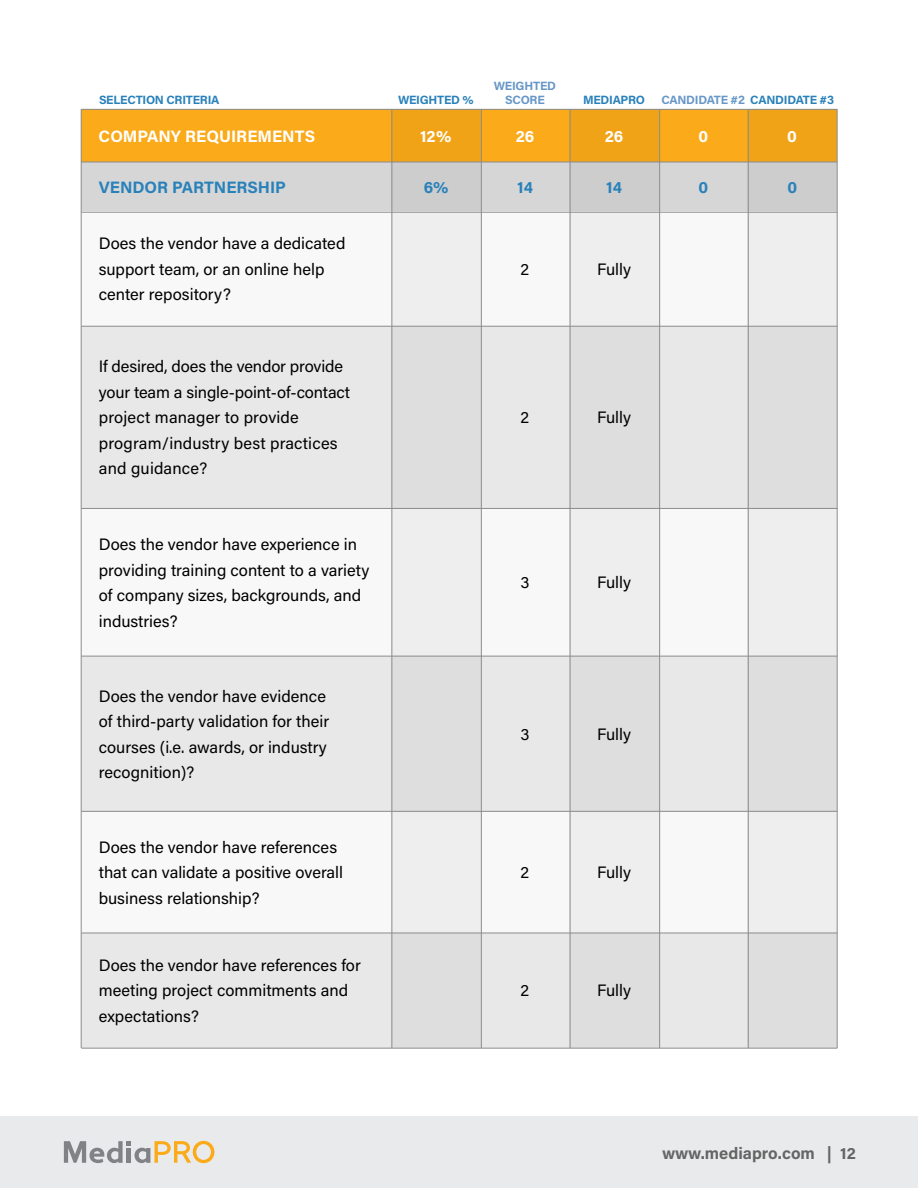
<style>
.page{position:relative;width:918px;height:1188px;background:#fff}
.page>*{position:absolute;margin:0;border:0;box-sizing:border-box;transform-origin:0 0}
.t1{font:16.5px/25.5px "Acumin Pro";color:#000}
.t2{font:700 16.5px "Acumin Pro";color:#fff}
.t3{font:700 16.5px "Acumin Pro";color:#2981ba}
.t4{font:700 16.5px "Acumin Pro";color:#656565}
.t5{font:700 12px/13.6px "Acumin Pro";letter-spacing:-.02em;color:#6797c8;text-align:center}
.t6{font:700 12px "Acumin Pro";letter-spacing:-.02em;color:#2981ba}
.s1{color:#2981ba}
</style>
<div class="page">
<div style="left:0;top:1116px;width:918px;height:72px;background:#e9eaeb"></div>
<svg style="left:64px;top:1141px;width:150px;height:22px"></svg>
<div style="left:81px;top:162px;width:756px;height:50px;background:#d6d6d6"></div>
<div style="left:81px;top:211px;width:756px;height:115px;background:#f8f8f8"></div>
<div style="left:81px;top:326px;width:756px;height:183px;background:#e8e8e8"></div>
<div style="left:81px;top:110px;width:756px;height:52px;background:#fbaa19"></div>
<div style="left:81px;top:812px;width:756px;height:121px;background:#f8f8f8"></div>
<div style="left:81px;top:509px;width:756px;height:147px;background:#f8f8f8"></div>
<div style="left:81px;top:933px;width:756px;height:115px;background:#e8e8e8"></div>
<div style="left:81px;top:656px;width:756px;height:156px;background:#e8e8e8"></div>
<svg style="left:749px;top:110px;width:88px;height:938px;fill:#dedede"></svg>
<svg style="left:571px;top:161px;width:88px;height:887px;fill:#dedede"></svg>
<svg style="left:391px;top:110px;width:90px;height:938px;fill:#dedede"></svg>
<hr style="left:81px;top:109px;width:756px;height:1px;background:#8a8c8e">
<hr style="left:81px;top:162px;width:756px;height:1px;background:#8a8c8e">
<hr style="left:81px;top:212px;width:756px;height:1px;background:#8a8c8e">
<hr style="left:81px;top:326px;width:756px;height:1px;background:#8a8c8e">
<hr style="left:81px;top:508px;width:756px;height:1px;background:#8a8c8e">
<hr style="left:81px;top:656px;width:756px;height:1px;background:#8a8c8e">
<hr style="left:81px;top:811px;width:756px;height:1px;background:#8a8c8e">
<hr style="left:81px;top:933px;width:756px;height:1px;background:#8a8c8e">
<hr style="left:81px;top:1048px;width:756px;height:1px;background:#8a8c8e">
<hr style="left:81px;top:109px;width:1px;height:939px;background:#8a8c8e">
<hr style="left:392px;top:109px;width:1px;height:939px;background:#8a8c8e">
<hr style="left:481px;top:109px;width:1px;height:939px;background:#8a8c8e">
<hr style="left:570px;top:109px;width:1px;height:939px;background:#8a8c8e">
<hr style="left:659px;top:109px;width:1px;height:939px;background:#8a8c8e">
<hr style="left:748px;top:109px;width:1px;height:939px;background:#8a8c8e">
<hr style="left:837px;top:109px;width:1px;height:939px;background:#8a8c8e">
<p class="t5" style="left:494px;top:78px;width:64px">WEIGHTED<br>SCORE</p>
<p class="t6" style="left:99px;top:91px;width:122px">SELECTION CRITERIA</p>
<p class="t6" style="left:398px;top:91px;width:77px">WEIGHTED %</p>
<p class="t6" style="left:583px;top:91px;width:64px">MEDIAPRO</p>
<p class="t5" style="left:661px;top:92px;width:174px">CANDIDATE #2 <span class="s1">CANDIDATE #3</span></p>
<p class="t2" style="left:99px;top:125px;width:218px">COMPANY REQUIREMENTS</p>
<p class="t3" style="left:99px;top:176px;width:189px">VENDOR PARTNERSHIP</p>
<p class="t1" style="left:99px;top:230px;width:248px">Does the vendor have a dedicated support team, or an online help center repository?</p>
<p class="t1" style="left:99px;top:353px;width:253px">If desired, does the vendor provide your team a single-point-of-contact project manager to provide program/industry best practices and guidance?</p>
<p class="t1" style="left:99px;top:531px;width:272px">Does the vendor have experience in providing training content to a variety of company sizes, backgrounds, and industries?</p>
<p class="t1" style="left:99px;top:682px;width:232px">Does the vendor have evidence of third-party validation for their courses (i.e. awards, or industry recognition)?</p>
<p class="t1" style="left:99px;top:834px;width:246px">Does the vendor have references that can validate a positive overall business relationship?</p>
<p class="t1" style="left:99px;top:952px;width:264px">Does the vendor have references for meeting project commitments and expectations?</p>
<p class="t2" style="left:420px;top:125px;width:33px">12%</p>
<p class="t2" style="left:516px;top:125px;width:20px">26</p>
<p class="t2" style="left:605px;top:125px;width:20px">26</p>
<p class="t2" style="left:698px;top:125px;width:11px">0</p>
<p class="t2" style="left:787px;top:125px;width:11px">0</p>
<p class="t3" style="left:424px;top:176px;width:26px">6%</p>
<p class="t3" style="left:517px;top:176px;width:17px">14</p>
<p class="t3" style="left:606px;top:176px;width:17px">14</p>
<p class="t3" style="left:698px;top:176px;width:11px">0</p>
<p class="t3" style="left:788px;top:176px;width:11px">0</p>
<p class="t1" style="left:521px;top:256px;width:10px">2</p>
<p class="t1" style="left:597px;top:256px;width:36px">Fully</p>
<p class="t1" style="left:521px;top:404px;width:10px">2</p>
<p class="t1" style="left:597px;top:404px;width:36px">Fully</p>
<p class="t1" style="left:520px;top:569px;width:11px">3</p>
<p class="t1" style="left:597px;top:569px;width:36px">Fully</p>
<p class="t1" style="left:520px;top:721px;width:11px">3</p>
<p class="t1" style="left:597px;top:721px;width:36px">Fully</p>
<p class="t1" style="left:521px;top:859px;width:10px">2</p>
<p class="t1" style="left:597px;top:859px;width:36px">Fully</p>
<p class="t1" style="left:521px;top:977px;width:10px">2</p>
<p class="t1" style="left:597px;top:977px;width:36px">Fully</p>
<p class="t4" style="left:662px;top:1141px;width:195px">www.mediapro.com | 12</p>
</div>
